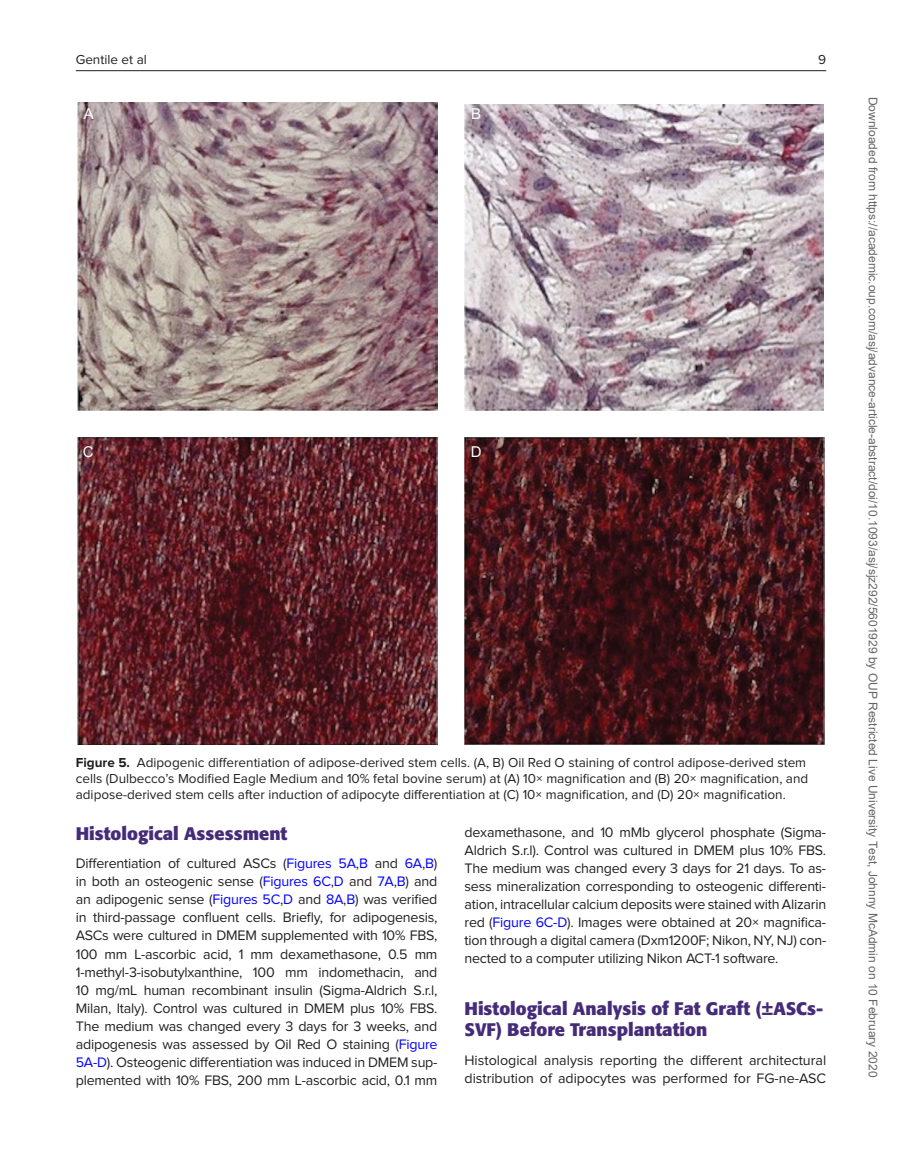
<style>
.page{position:relative;width:902px;height:1174px;background:#fff}
.page>*{position:absolute;margin:0;border:0;box-sizing:border-box;transform-origin:0 0}
.t1{font:700 18px/21px "Formata";color:#462b79}
.t2{font:15px "Arial";color:#fff}
.t3{font:14.25px/18px "Proxima Nova";color:#231f20;text-align:justify}
.t4{font:13.5px/15.8px "Proxima Nova";color:#231f20}
.t5{font:12px "Arial";color:#666}
.s1{font-weight:700}
.s2{color:#00f}
</style>
<div class="page">
<hr style="left:76px;top:70px;width:750px;height:1px;background:#231f20">
<img style="left:77px;top:102px;width:361px;height:308px">
<img style="left:464px;top:104px;width:359px;height:306px">
<img style="left:77px;top:437px;width:360px;height:307px">
<img style="left:464px;top:437px;width:360px;height:307px">
<p class="t4" style="left:76px;top:52px;width:73px">Gentile et al</p>
<p class="t4" style="left:818px;top:52px;width:9px">9</p>
<p class="t2" style="left:84px;top:103px;width:12px">A</p>
<p class="t2" style="left:471px;top:103px;width:12px">B</p>
<p class="t2" style="left:83px;top:442px;width:12px">C</p>
<p class="t2" style="left:471px;top:442px;width:12px">D</p>
<p class="t4" style="left:76px;top:755px;width:734px"><span class="s1">Figure 5.</span> Adipogenic differentiation of adipose-derived stem cells. (A, B) Oil Red O staining of control adipose-derived stem cells (Dulbecco’s Modified Eagle Medium and 10% fetal bovine serum) at (A) 10× magnification and (B) 20× magnification, and adipose-derived stem cells after induction of adipocyte differentiation at (C) 10× magnification, and (D) 20× magnification.</p>
<p class="t1" style="left:76px;top:823px;width:213px">Histological Assessment</p>
<p class="t3" style="left:76px;top:855px;width:363px">Differentiation of cultured ASCs (<span class="s2">Figures 5A</span>,<span class="s2">B</span> and <span class="s2">6A</span>,<span class="s2">B</span>) in both an osteogenic sense (<span class="s2">Figures 6C</span>,<span class="s2">D</span> and <span class="s2">7A</span>,<span class="s2">B</span>) and an adipogenic sense (<span class="s2">Figures 5C</span>,<span class="s2">D</span> and <span class="s2">8A</span>,<span class="s2">B</span>) was verified in third-passage confluent cells. Briefly, for adipogenesis, ASCs were cultured in DMEM supplemented with 10% FBS, 100 mm L-ascorbic acid, 1 mm dexamethasone, 0.5 mm 1-methyl-3-isobutylxanthine, 100 mm indomethacin, and 10 mg/mL human recombinant insulin (Sigma-Aldrich S.r.l, Milan, Italy). Control was cultured in DMEM plus 10% FBS.<br>The medium was changed every 3 days for 3 weeks, and adipogenesis was assessed by Oil Red O staining (<span class="s2">Figure 5A-D</span>). Osteogenic differentiation was induced in DMEM sup&shy;plemented with 10% FBS, 200 mm L-ascorbic acid, 0.1 mm</p>
<p class="t3" style="left:464px;top:823px;width:363px">dexamethasone, and 10 mMb glycerol phosphate (Sigma-Aldrich S.r.l). Control was cultured in DMEM plus 10% FBS.<br>The medium was changed every 3 days for 21 days. To as&shy;sess mineralization corresponding to osteogenic differenti&shy;ation, intracellular calcium deposits were stained with Alizarin red (<span class="s2">Figure 6C-D</span>). Images were obtained at 20× magnifica&shy;tion through a digital camera (Dxm1200F; Nikon, NY, NJ) con&shy;nected to a computer utilizing Nikon ACT-1 software.</p>
<p class="t1" style="left:464px;top:998px;width:360px">Histological Analysis of Fat Graft (±ASCs-<br>SVF) Before Transplantation</p>
<p class="t3" style="left:464px;top:1051px;width:363px">Histological analysis reporting the different architectural distribution of adipocytes was performed for FG-ne-ASC</p>
<p class="t5" style="left:877px;top:96px;width:982px;rotate:90deg">Downloaded from https://academic.oup.com/asj/advance-article-abstract/doi/10.1093/asj/sjz292/5601929 by OUP Restricted Live University Test, Johnny McAdmin on 10 February 2020</p>
</div>
